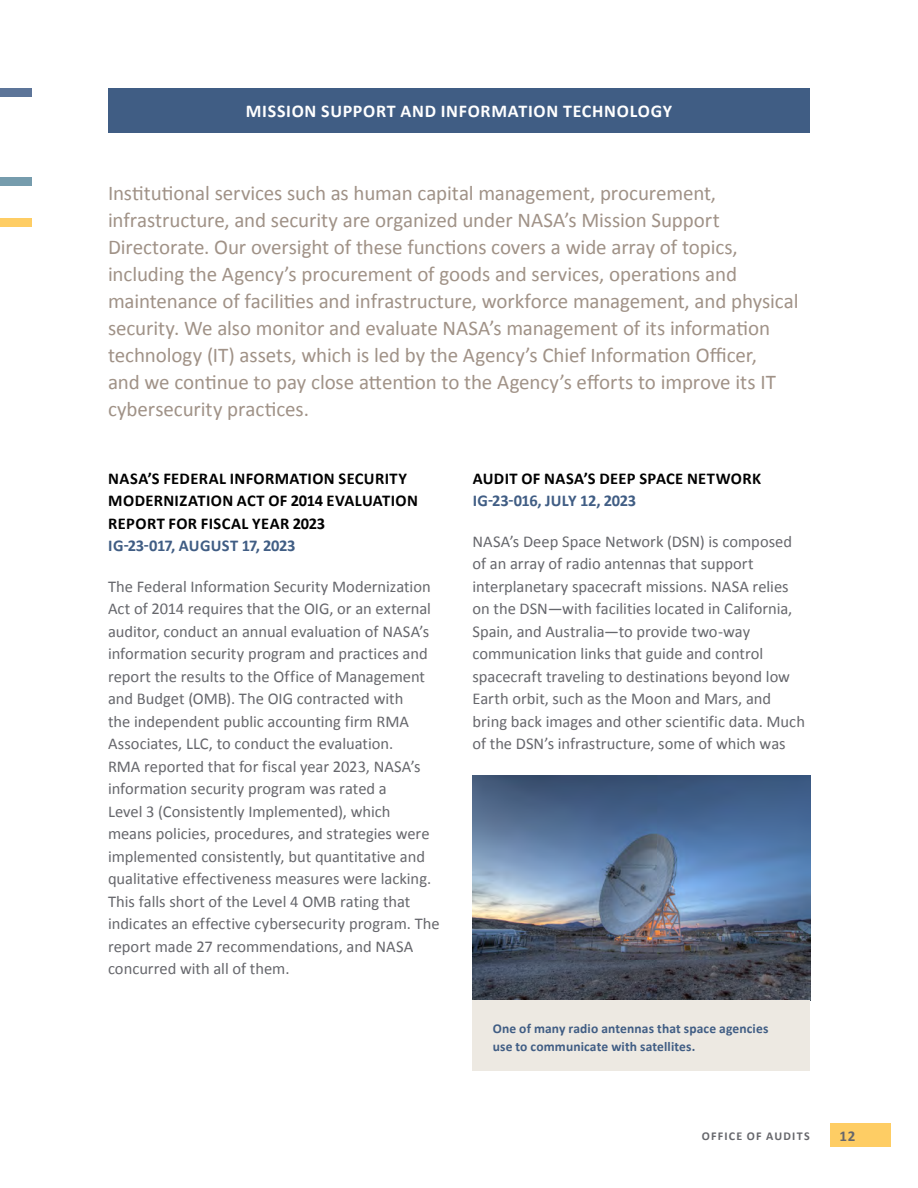
<style>
.page{position:relative;width:918px;height:1188px;background:#fff}
.page>*{position:absolute;margin:0;border:0;box-sizing:border-box;transform-origin:0 0}
.Body_Intro{font:21px/27px "Calibri";letter-spacing:-.005em;color:#a09287}
.Section_H1{font:700 18px "Calibri";letter-spacing:.04em;color:#fff}
.Body{font:16.5px/22.5px "Calibri";color:#66676c}
.H2_All-caps{font:700 16.5px/22.5px "Calibri";letter-spacing:.02em;color:#010101}
.H2_All-caps_Blue_IG_DATE{font:700 16.5px "Calibri";letter-spacing:-.02em;color:#405d84}
.t1{font:700 15px "Calibri";color:#66676c}
.t2{font:700 13.5px/18px "Calibri";letter-spacing:.01em;color:#405d84}
.t3{font:700 12px "Calibri";letter-spacing:.105em;color:#66676c}
</style>
<div class="page">
<div style="left:108px;top:88px;width:702px;height:44px;background:#405d84"></div>
<div style="left:0;top:218px;width:32px;height:9px;background:#fecd64"></div>
<div style="left:0;top:177px;width:32px;height:9px;background:#769cad"></div>
<div style="left:0;top:88px;width:32px;height:8px;background:#5d7599"></div>
<img style="left:473px;top:775px;width:337px;height:225px">
<div style="left:472px;top:1001px;width:338px;height:70px;background:#ede9e2"></div>
<div style="left:830px;top:1123px;width:61px;height:24px;background:#fecd64"></div>
<h1 class="Section_H1" style="left:246px;top:99px;width:428px">MISSION SUPPORT AND INFORMATION TECHNOLOGY</h1>
<p class="Body_Intro" style="left:108px;top:180px;width:692px">Institutional services such as human capital management, procurement, infrastructure, and security are organized under NASA’s Mission Support Directorate. Our oversight of these functions covers a wide array of topics, including the Agency’s procurement of goods and services, operations and maintenance of facilities and infrastructure, workforce management, and physical security. We also monitor and evaluate NASA’s management of its information technology (IT) assets, which is led by the Agency’s Chief Information Officer,<br>and we continue to pay close attention to the Agency’s efforts to improve its IT cybersecurity practices.</p>
<h2 class="H2_All-caps" style="left:108px;top:467px;width:311px">NASA’S FEDERAL INFORMATION SECURITY<br>MODERNIZATION ACT OF 2014 EVALUATION<br>REPORT FOR FISCAL YEAR 2023</h2>
<h2 class="H2_All-caps_Blue_IG_DATE" style="left:108px;top:535px;width:189px">IG-23-017, AU GU ST 17, 2023</h2>
<p class="Body" style="left:108px;top:575px;width:333px">The Federal Information Security Modernization Act of 2014 requires that the OIG, or an external auditor, conduct an annual evaluation of NASA’s information security program and practices and report the results to the Office of Management and Budget (OMB). The OIG contracted with<br>the independent public accounting firm RMA Associates, LLC, to conduct the evaluation.<br>RMA reported that for fiscal year 2023, NASA’s information security program was rated a<br>Level 3 (Consistently Implemented), which<br>means policies, procedures, and strategies were implemented consistently, but quantitative and qualitative effectiveness measures were lacking.<br>This falls short of the Level 4 OMB rating that indicates an effective cybersecurity program. The report made 27 recommendations, and NASA concurred with all of them.</p>
<h2 class="H2_All-caps" style="left:473px;top:467px;width:290px">AUDIT OF NASA’S DEEP SPACE NETWORK</h2>
<h2 class="H2_All-caps_Blue_IG_DATE" style="left:473px;top:490px;width:165px">IG-23-016, JU LY 12, 2023</h2>
<p class="Body" style="left:472px;top:530px;width:334px">NASA’s Deep Space Network (DSN) is composed of an array of radio antennas that support interplanetary spacecraft missions. NASA relies on the DSN—with facilities located in California, Spain, and Australia—to provide two-way communication links that guide and control spacecraft traveling to destinations beyond low Earth orbit, such as the Moon and Mars, and bring back images and other scientific data. Much of the DSN’s infrastructure, some of which was</p>
<p class="t2" style="left:493px;top:1019px;width:277px">One of many radio antennas that space agencies use to communicate with satellites.</p>
<p class="t3" style="left:702px;top:1128px;width:17px">Office</p>
<p class="t3" style="left:747px;top:1128px;width:52px">of Audits</p>
<p class="t1" style="left:840px;top:1126px;width:17px">12</p>
</div>
